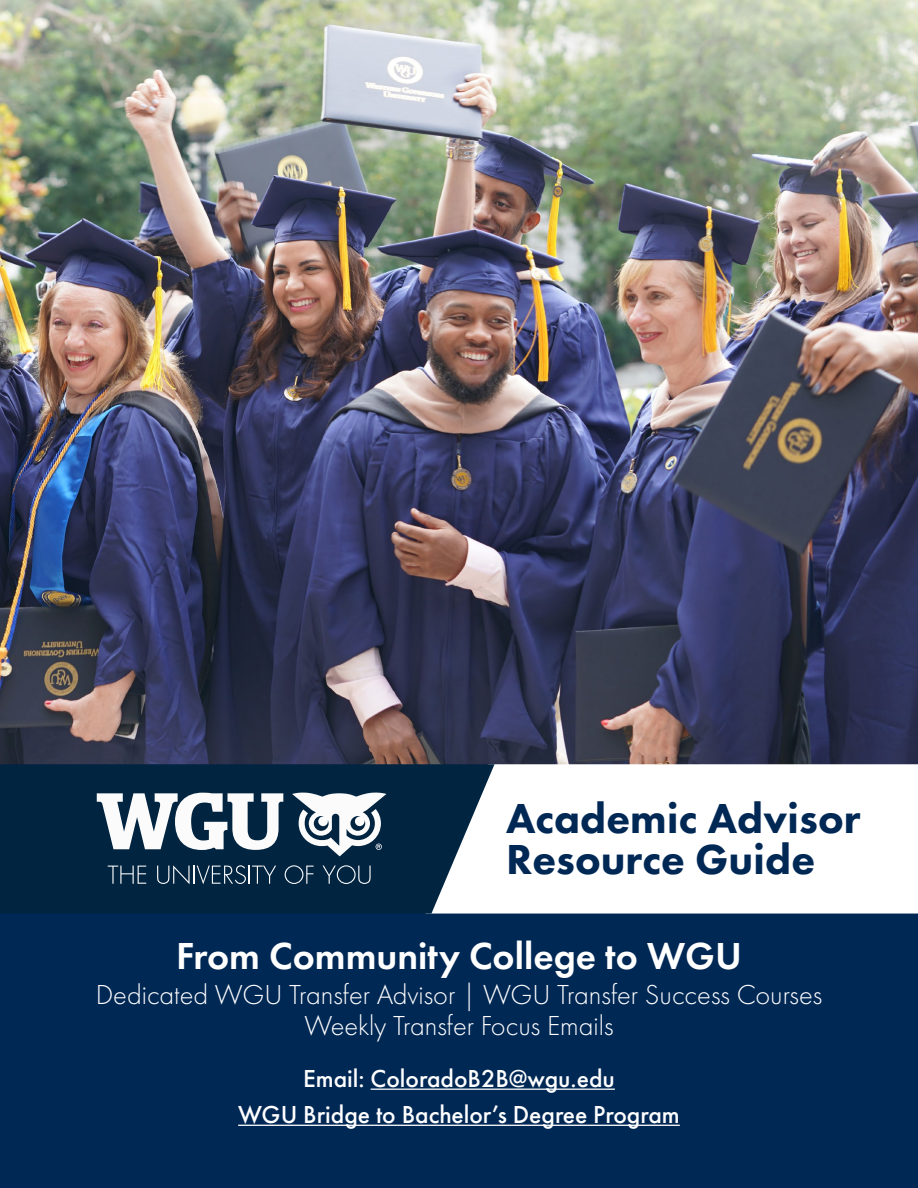
<style>
.page{position:relative;width:918px;height:1188px;background:#fff}
.page>*{position:absolute;margin:0;border:0;box-sizing:border-box;transform-origin:0 0}
.t1{font:800 43.5px/40.2px "Futura PT";color:#002855}
.t2{font:600 39px "Futura PT";color:#fff}
.t3{font:300 28.5px/31.8px "Futura PT";color:#fff;text-align:center}
.t4{font:500 25.5px/36.2px "Futura PT";color:#fff;text-align:center}
</style>
<div class="page">
<img style="left:0;top:0;width:918px;height:764px">
<div style="left:0;top:865px;width:918px;height:323px;background:#002855"></div>
<svg style="left:495px;top:764px;width:423px;height:150px"></svg>
<svg style="left:0;top:764px;width:495px;height:150px;background:#173752"></svg>
<svg style="left:292px;top:792px;width:94px;height:64px"></svg>
<svg style="left:97px;top:793px;width:186px;height:57px"></svg>
<svg style="left:108px;top:866px;width:38px;height:18px"></svg>
<svg style="left:157px;top:865px;width:119px;height:19px;background:#314d64"></svg>
<svg style="left:285px;top:865px;width:29px;height:19px"></svg>
<svg style="left:323px;top:865px;width:48px;height:19px"></svg>
<hr style="left:371px;top:1089px;width:244px;height:1px;background:#fff">
<hr style="left:238px;top:1125px;width:442px;height:1px;background:#fff">
<h1 class="t1" style="left:506px;top:798px;width:356px">Academic Advisor<br>Resource Guide</h1>
<h2 class="t2" style="left:176px;top:931px;width:567px">From Community College to WGU</h2>
<h3 class="t3" style="left:96px;top:979px;width:728px">Dedicated WGU Transfer Advisor | WGU Transfer Success Courses<br>Weekly Transfer Focus Emails</h3>
<p class="t4" style="left:238px;top:1060px;width:443px">Email: ColoradoB2B@wgu.edu<br>WGU Bridge to Bachelor’s Degree Program</p>
</div>
